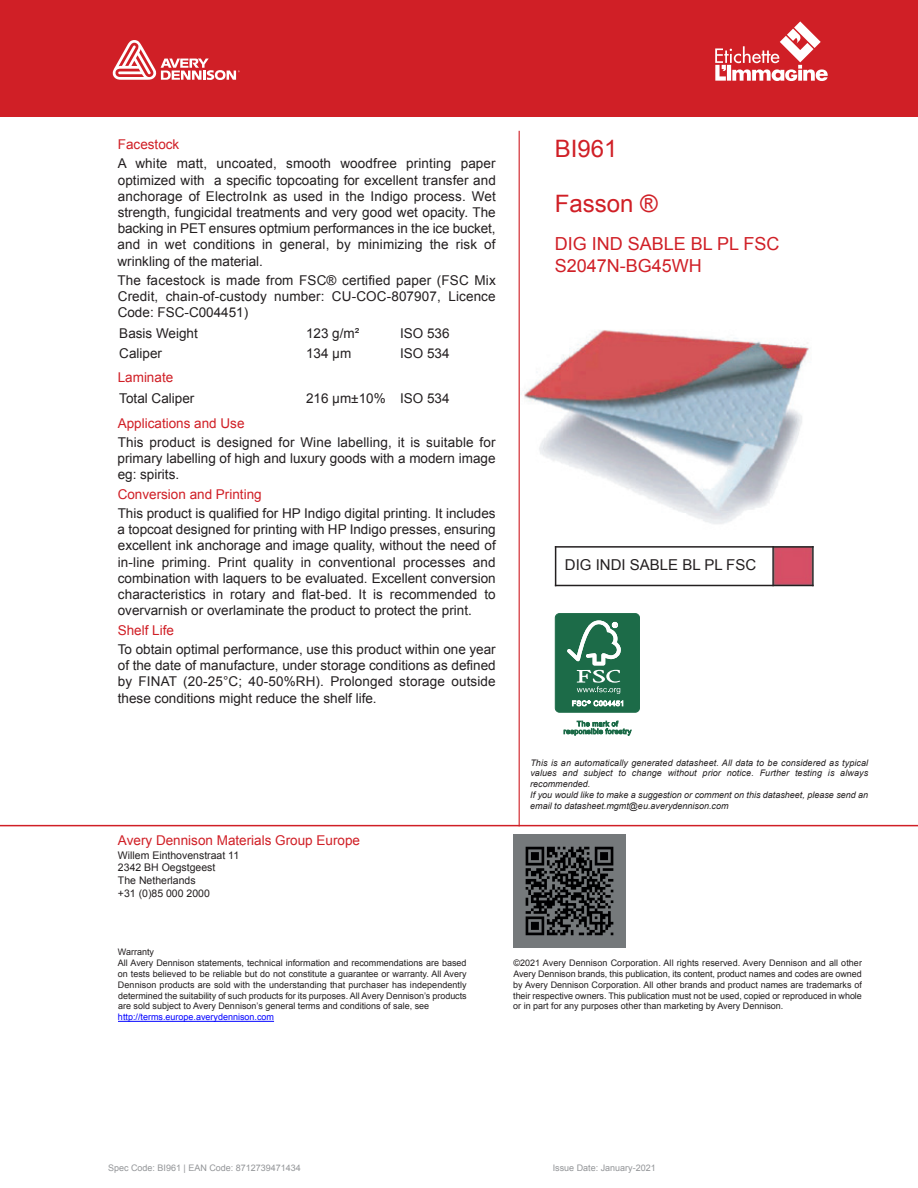
<style>
.page{position:relative;width:918px;height:1188px;background:#fff}
.page>*{position:absolute;margin:0;border:0;box-sizing:border-box;transform-origin:0 0}
.t1{font:24px "Arial";color:#d01f26}
.t2{font:18px/21.6px "Arial";color:#d01f26}
.t3{font:15px "Arial";color:#231f20}
.t4{font:13.5px/16.2px "Arial";color:#231f20;text-align:justify}
.t5{font:13.5px "Arial";color:#d01f26}
.t6{font:10.5px/12.6px "Arial";color:#231f20}
.t7{font:9px/10.8px "Arial";color:#231f20}
.t8{font:italic 9px/10.8px "Arial";letter-spacing:.01em;color:#231f20}
.t9{font:9px "Arial";color:#939598}
.t10{font:9px "Arial";color:#00f}
</style>
<div class="page">
<div style="left:0;top:0;width:918px;height:117px;background:#d01f26"></div>
<img style="left:523px;top:330px;width:286px;height:194px">
<img style="left:774px;top:548px;width:38px;height:37px">
<hr style="left:555px;top:546px;width:1px;height:40px;background:#231f20">
<hr style="left:772px;top:546px;width:2px;height:40px;background:#231f20">
<hr style="left:812px;top:546px;width:2px;height:40px;background:#231f20">
<hr style="left:555px;top:546px;width:259px;height:2px;background:#231f20">
<hr style="left:555px;top:585px;width:259px;height:1px;background:#231f20">
<div style="left:555px;top:614px;width:84px;height:98px;background:#1c6b48;border-radius:4px"></div>
<div style="left:555px;top:613px;width:85px;height:100px;border:1px solid #1c6b48;border-radius:4px"></div>
<svg style="left:567px;top:620px;width:54px;height:74px"></svg>
<svg style="left:572px;top:700px;width:51px;height:6px"></svg>
<svg style="left:564px;top:721px;width:68px;height:15px"></svg>
<hr style="left:519px;top:131px;width:1px;height:695px;background:#d01f26">
<hr style="left:0;top:825px;width:918px;height:1px;background:#d01f26">
<img style="left:513px;top:835px;width:113px;height:112px">
<hr style="left:118px;top:1021px;width:156px;height:1px;background:#00f">
<svg style="left:112px;top:40px;width:128px;height:40px"></svg>
<svg style="left:715px;top:21px;width:113px;height:60px"></svg>
<p class="t5" style="left:118px;top:136px;width:63px">Facestock</p>
<p class="t4" style="left:118px;top:156px;width:380px">A white matt, uncoated, smooth woodfree printing paper optimized with a specific topcoating for excellent transfer and anchorage of ElectroInk as used in the Indigo process. Wet strength, fungicidal treatments and very good wet opacity. The backing in PET ensures optmium performances in the ice bucket, and in wet conditions in general, by minimizing the risk of wrinkling of the material.</p>
<p class="t4" style="left:118px;top:272px;width:380px">The facestock is made from FSC® certified paper (FSC Mix Credit, chain-of-custody number: CU-COC-807907, Licence Code: FSC-C004451)</p>
<p class="t4" style="left:119px;top:325px;width:80px">Basis Weight</p>
<p class="t4" style="left:306px;top:325px;width:55px">123 g/m²</p>
<p class="t4" style="left:400px;top:325px;width:51px">ISO 536</p>
<p class="t4" style="left:119px;top:345px;width:44px">Caliper</p>
<p class="t4" style="left:306px;top:345px;width:47px">134 µm</p>
<p class="t4" style="left:400px;top:345px;width:51px">ISO 534</p>
<p class="t4" style="left:119px;top:390px;width:77px">Total Caliper</p>
<p class="t4" style="left:306px;top:390px;width:145px">216 µm±10% ISO 534</p>
<p class="t5" style="left:118px;top:369px;width:57px">Laminate</p>
<p class="t5" style="left:118px;top:414px;width:128px">Applications and Use</p>
<p class="t4" style="left:118px;top:434px;width:379px">This product is designed for Wine labelling, it is suitable for primary labelling of high and luxury goods with a modern image eg: spirits.</p>
<p class="t5" style="left:118px;top:485px;width:146px">Conversion and Printing</p>
<p class="t4" style="left:118px;top:505px;width:380px">This product is qualified for HP Indigo digital printing. It includes a topcoat designed for printing with HP Indigo presses, ensuring excellent ink anchorage and image quality, without the need of in-line priming. Print quality in conventional processes and combination with laquers to be evaluated. Excellent conversion characteristics in rotary and flat-bed. It is recommended to overvarnish or overlaminate the product to protect the print.</p>
<p class="t5" style="left:118px;top:621px;width:58px">Shelf Life</p>
<p class="t4" style="left:118px;top:641px;width:380px">To obtain optimal performance, use this product within one year of the date of manufacture, under storage conditions as defined by FINAT (20-25°C; 40-50%RH). Prolonged storage outside these conditions might reduce the shelf life.</p>
<h1 class="t1" style="left:555px;top:133px;width:64px">BI961</h1>
<h1 class="t1" style="left:555px;top:188px;width:105px">Fasson ®</h1>
<h2 class="t2" style="left:555px;top:233px;width:226px">DIG IND SABLE BL PL FSC<br>S2047N-BG45WH</h2>
<p class="t3" style="left:565px;top:555px;width:193px">DIG INDI SABLE BL PL FSC</p>
<p class="t5" style="left:118px;top:831px;width:244px">Avery Dennison Materials Group Europe</p>
<p class="t6" style="left:118px;top:849px;width:123px">Willem Einthovenstraat 11<br>2342 BH Oegstgeest<br>The Netherlands<br>+31 (0)85 000 2000</p>
<p class="t7" style="left:118px;top:947px;width:350px">Warranty<br>All Avery Dennison statements, technical information and recommendations are based on tests believed to be reliable but do not constitute a guarantee or warranty. All Avery Dennison products are sold with the understanding that purchaser has independently determined the suitability of such products for its purposes. All Avery Dennison’s products are sold subject to Avery Dennison’s general terms and conditions of sale, see</p>
<p class="t10" style="left:118px;top:1011px;width:158px">http://terms.europe.averydennison.com</p>
<p class="t8" style="left:530px;top:757px;width:339px">This is an automatically generated datasheet. All data to be considered as typical values and subject to change without prior notice. Further testing is always recommended.<br>If you would like to make a suggestion or comment on this datasheet, please send an email to datasheet.mgmt@eu.averydennison.com</p>
<p class="t7" style="left:513px;top:958px;width:350px;text-align:justify">©2021 Avery Dennison Corporation. All rights reserved. Avery Dennison and all other Avery Dennison brands, this publication, its content, product names and codes are owned by Avery Dennison Corporation. All other brands and product names are trademarks of their respective owners. This publication must not be used, copied or reproduced in whole or in part for any purposes other than marketing by Avery Dennison.</p>
<p class="t9" style="left:108px;top:1162px;width:194px">Spec Code: BI961 | EAN Code: 8712739471434</p>
<p class="t9" style="left:553px;top:1162px;width:105px">Issue Date: January-2021</p>
</div>
